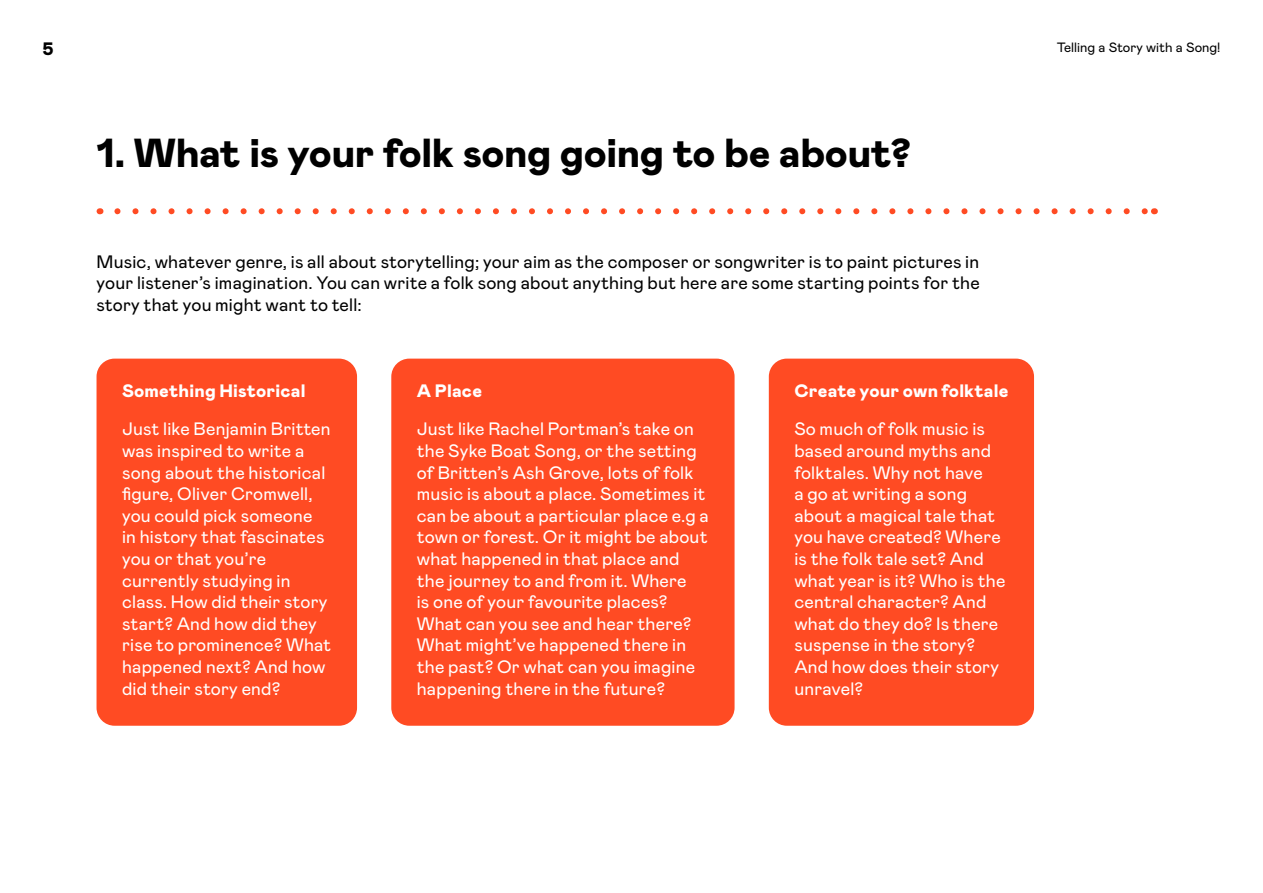
<style>
.page{position:relative;width:1263px;height:893px;background:#fff}
.page>*{position:absolute;margin:0;border:0;box-sizing:border-box;transform-origin:0 0}
.t1{font:900 40.5px "Britten Pears Mabry Pro";letter-spacing:-.01em;color:#000}
.t2{font:18px/21.6px "Britten Pears Mabry Pro";letter-spacing:.01em;color:#fff}
.t3{font:18px/21.6px "Britten Pears Mabry Pro";letter-spacing:.01em;color:#000;text-align:justify}
.t4{font:900 18px "Britten Pears Mabry Pro";letter-spacing:.01em;color:#fff}
.t5{font:900 18px "Britten Pears Mabry Pro";color:#000}
.t6{font:13.5px "Britten Pears Mabry Pro";color:#000}
</style>
<div class="page">
<svg style="left:117px;top:208px;width:1028px;height:6px"></svg>
<div style="left:97px;top:359px;width:260px;height:367px;background:#ff4b23;border-radius:18px"></div>
<div style="left:391px;top:359px;width:343px;height:367px;background:#ff4b23;border-radius:18px"></div>
<div style="left:769px;top:359px;width:265px;height:367px;background:#ff4b23;border-radius:18px"></div>
<p class="t5" style="left:43px;top:36px;width:13px">5</p>
<p class="t6" style="left:1057px;top:38px;width:165px">Telling a Story with a Song!</p>
<h1 class="t1" style="left:97px;top:124px;width:816px">1. What is your folk song going to be about?</h1>
<p class="t3" style="left:97px;top:250px;width:885px">Music, whatever genre, is all about storytelling; your aim as the composer or songwriter is to paint pictures in your listener’s imagination. You can write a folk song about anything but here are some starting points for the story that you might want to tell:</p>
<p class="t4" style="left:122px;top:378px;width:185px">Something Historical</p>
<p class="t2" style="left:122px;top:417px;width:211px">Just like Benjamin Britten was inspired to write a song about the historical figure, Oliver Cromwell, you could pick someone<br>in history that fascinates you or that you’re currently studying in class. How did their story start? And how did they rise to prominence? What happened next? And how did their story end?</p>
<p class="t4" style="left:417px;top:378px;width:67px">A Place</p>
<p class="t2" style="left:417px;top:417px;width:294px">Just like Rachel Portman’s take on the Syke Boat Song, or the setting of Britten’s Ash Grove, lots of folk music is about a place. Sometimes it can be about a particular place e.g a town or forest. Or it might be about what happened in that place and the journey to and from it. Where<br>is one of your favourite places?<br>What can you see and hear there?<br>What might’ve happened there in the past? Or what can you imagine happening there in the future?</p>
<p class="t4" style="left:794px;top:378px;width:216px">Create your own folktale</p>
<p class="t2" style="left:794px;top:417px;width:213px">So much of folk music is based around myths and folktales. Why not have<br>a go at writing a song about a magical tale that you have created? Where is the folk tale set? And what year is it? Who is the central character? And what do they do? Is there suspense in the story?<br>And how does their story unravel?</p>
</div>
